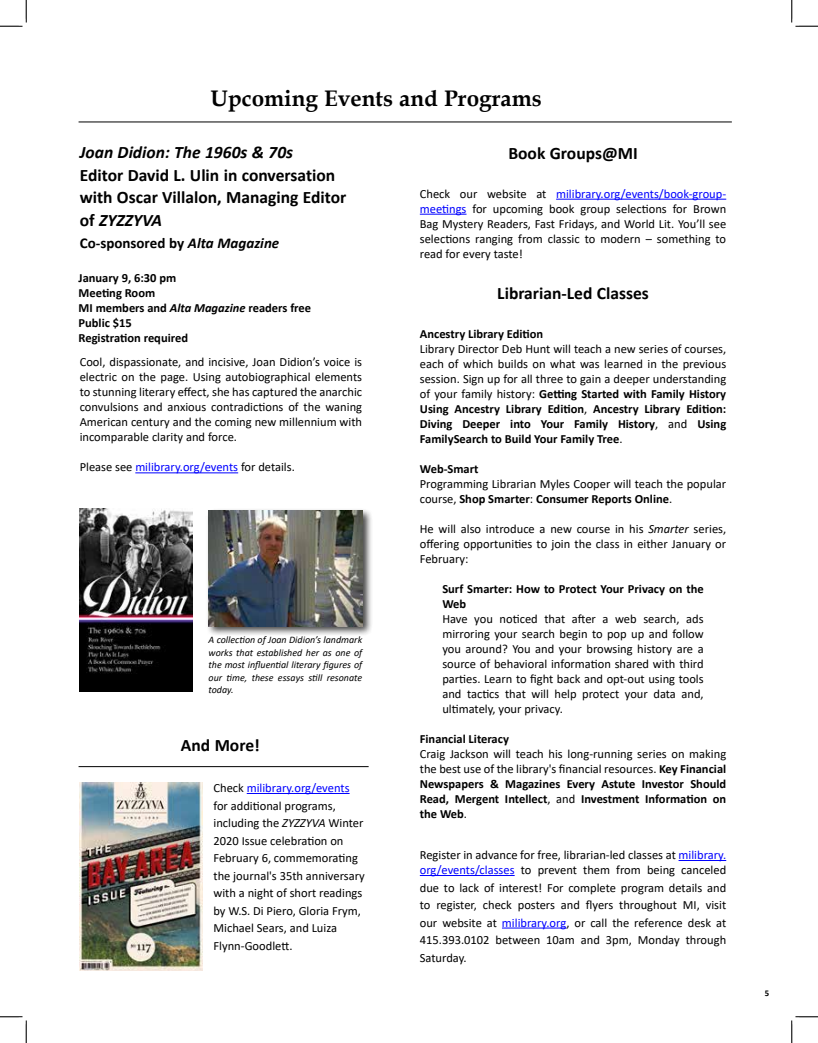
<style>
.page{position:relative;width:818px;height:1043px;background:#fff}
.page>*{position:absolute;margin:0;border:0;box-sizing:border-box;transform-origin:0 0}
.t1{font:700 22.5px "Book Antiqua";color:#000}
.t2{font:700 17.5px/22.5px "Calibri";color:#000}
.t3{font:italic 700 17.5px "Calibri";color:#000}
.t4{font:700 15px "Calibri";color:#000}
.t5{font:12.5px/15px "Calibri";color:#000;text-align:justify}
.t6{font:700 12.5px/15px "Calibri";color:#000}
.t7{font:italic 10px/12.5px "Calibri";color:#000;text-align:justify}
.t8{font:700 8.75px "Calibri";color:#000}
.s1{font-style:italic}
.s2{color:#00f}
.s3{font-weight:700}
.s4{font-weight:400}
</style>
<div class="page">
<hr style="left:247px;top:793px;width:102px;height:1px;background:#00f">
<hr style="left:79px;top:766px;width:289px;height:1px;background:#000">
<hr style="left:135px;top:472px;width:103px;height:1px;background:#00f">
<img style="left:80px;top:508px;width:112px;height:183px">
<div style="left:206px;top:508px;width:167px;height:128px;background:#000;opacity:.75"></div>
<img style="left:208px;top:511px;width:154px;height:115px">
<hr style="left:678px;top:860px;width:48px;height:1px;background:#00f">
<hr style="left:420px;top:875px;width:94px;height:1px;background:#00f">
<hr style="left:502px;top:927px;width:64px;height:1px;background:#00f">
<hr style="left:556px;top:199px;width:170px;height:1px;background:#00f">
<hr style="left:420px;top:214px;width:46px;height:1px;background:#00f">
<img style="left:80px;top:782px;width:122px;height:188px">
<hr style="left:79px;top:122px;width:652px;height:1px;background:#000">
<svg style="left:0;top:0;width:27px;height:27px"></svg>
<svg style="left:0;top:1016px;width:27px;height:26px"></svg>
<svg style="left:791px;top:0;width:27px;height:27px"></svg>
<svg style="left:791px;top:1016px;width:27px;height:26px"></svg>
<h1 class="t1" style="left:210px;top:83px;width:333px">Upcoming Events and Programs</h1>
<h2 class="t3" style="left:80px;top:140px;width:215px">Joan Didion: The 1960s &amp; 70s</h2>
<h2 class="t2" style="left:80px;top:163px;width:268px">Editor David L. Ulin in conversation with Oscar Villalon, Managing Editor of <span class="s1">ZYZZYVA</span></h2>
<p class="t4" style="left:80px;top:233px;width:201px">Co-sponsored by <span class="s1">Alta Magazine</span></p>
<p class="t6" style="left:79px;top:270px;width:234px">January 9, 6:30 pm<br>Meeting Room<br>MI members and <span class="s1">Alta Magazine</span> readers free<br>Public $15<br>Registration required</p>
<p class="t5" style="left:80px;top:354px;width:284px">Cool, dispassionate, and incisive, Joan Didion’s voice is electric on the page. Using autobiographical elements to stunning literary effect, she has captured the anarchic convulsions and anxious contradictions of the waning American century and the coming new millennium with incomparable clarity and force.</p>
<p class="t5" style="left:80px;top:459px;width:217px">Please see <span class="s2">milibrary.org/events</span> for details.</p>
<p class="t7" style="left:208px;top:633px;width:155px">A collection of Joan Didion’s landmark works that established her as one of the most influential literary figures of our time, these essays still resonate today.</p>
<h2 class="t2" style="left:181px;top:733px;width:80px">And More!</h2>
<p class="t5" style="left:213px;top:778px;width:153px;line-height:17.5px;text-align:left">Check <span class="s2">milibrary.org/events </span>for additional programs, including the <span class="s1">ZYZZYVA</span> Winter<br>2020 Issue celebration on<br>February 6, commemorating the journal's 35th anniversary with a night of short readings by W.S. Di Piero, Gloria Frym,<br>Michael Sears, and Luiza<br>Flynn-Goodlett.</p>
<h2 class="t2" style="left:508px;top:142px;width:131px">Book Groups@MI</h2>
<p class="t5" style="left:420px;top:186px;width:308px">Check our website at <span class="s2">milibrary.org/events/book-group&shy;meetings</span> for upcoming book group selections for Brown Bag Mystery Readers, Fast Fridays, and World Lit. You’ll see selections ranging from classic to modern – something to read for every taste!</p>
<h2 class="t2" style="left:497px;top:281px;width:153px">Librarian-Led Classes</h2>
<p class="t6" style="left:420px;top:326px;width:125px">Ancestry Library Edition</p>
<p class="t5" style="left:420px;top:340px;width:308px">Library Director Deb Hunt will teach a new series of courses, each of which builds on what was learned in the previous session. Sign up for all three to gain a deeper understanding of your family history: <span class="s3">Getting Started with Family History Using Ancestry Library Edition</span>, <span class="s3">Ancestry Library Edition:<br>Diving Deeper into Your Family History</span>, and <span class="s3">Using FamilySearch to Build Your Family Tree</span>.</p>
<p class="t6" style="left:420px;top:461px;width:60px">Web-Smart</p>
<p class="t5" style="left:420px;top:475px;width:308px">Programming Librarian Myles Cooper will teach the popular course, <span class="s3">Shop Smarter</span>: <span class="s3">Consumer Reports Online</span>.</p>
<p class="t5" style="left:420px;top:520px;width:308px">He will also introduce a new course in his <span class="s1">Smarter</span> series, offering opportunities to join the class in either January or February:</p>
<p class="t6" style="left:442px;top:581px;width:263px">Surf Smarter: How to Protect Your Privacy on the<br>Web</p>
<p class="t5" style="left:442px;top:610px;width:263px">Have you noticed that after a web search, ads mirroring your search begin to pop up and follow you around? You and your browsing history are a source of behavioral information shared with third parties. Learn to fight back and opt-out using tools and tactics that will help protect your data and, ultimately, your privacy.</p>
<p class="t6" style="left:420px;top:731px;width:91px">Financial Literacy</p>
<p class="t6" style="left:420px;top:746px;width:308px;text-align:justify"><span class="s4">Craig Jackson will teach his long-running series on making the best use of the library's financial resources.</span> Key Financial Newspapers &amp; Magazines Every Astute Investor Should Read, Mergent Intellect<span class="s4">, and</span> Investment Information on the Web<span class="s4">.</span></p>
<p class="t5" style="left:420px;top:847px;width:308px">Register in advance for free, librarian-led classes at <span class="s2">milibrary. org/events/classes</span> to prevent them from being canceled</p>
<p class="t5" style="left:420px;top:878px;width:308px;line-height:17.5px">due to lack of interest! For complete program details and to register, check posters and flyers throughout MI, visit our website at <span class="s2">milibrary.org</span>, or call the reference desk at 415.393.0102 between 10am and 3pm, Monday through Saturday.</p>
<p class="t8" style="left:764px;top:987px;width:6px">5</p>
</div>
